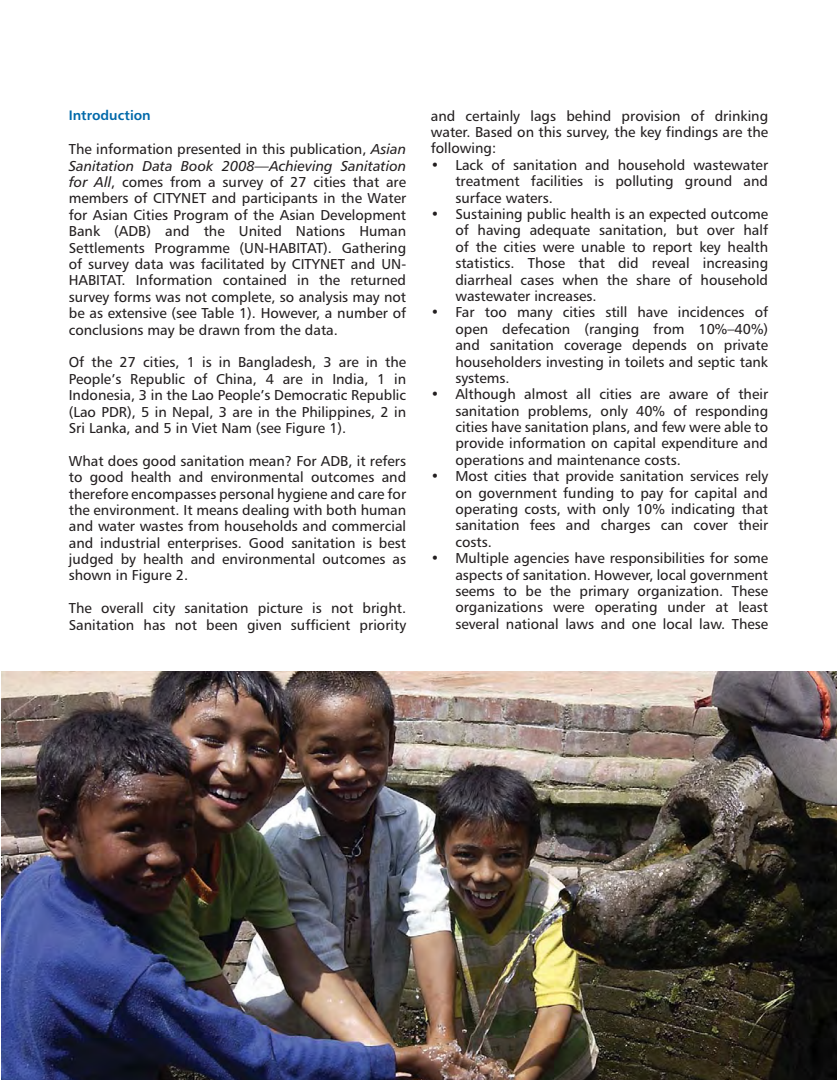
<style>
.page{position:relative;width:837px;height:1080px;background:#fff}
.page>*{position:absolute;margin:0;border:0;box-sizing:border-box;transform-origin:0 0}
.t1{font:14.4px/16.4px "Humanist 777 BT Roman B";color:#231f20;text-align:justify}
.t2{font:14.4px "Humanist 777 BT Italic B";color:#231f20}
.t3{font:13.65px "Humanist 777 BT Bold B";color:#0069aa}
.s1{font-family:"Humanist 777 BT Italic B"}
</style>
<div class="page">
<img style="left:1px;top:671px;width:836px;height:409px">
<p class="t3" style="left:69px;top:110px;width:84px">Introduction</p>
<p class="t1" style="left:69px;top:142px;width:339px">The information presented in this publication, <span class="s1">Asian</span></p>
<p class="t2" style="left:69px;top:160px;width:339px">Sanitation Data Book 2008—Achieving Sanitation</p>
<p class="t1" style="left:69px;top:175px;width:339px"><span class="s1">for All</span>, comes from a survey of 27 cities that are members of CITYNET and participants in the Water for Asian Cities Program of the Asian Development Bank (ADB) and the United Nations Human Settlements Programme (UN-HABITAT). Gathering of survey data was facilitated by CITYNET and UN-HABITAT. Information contained in the returned survey forms was not complete, so analysis may not be as extensive (see Table 1). However, a number of conclusions may be drawn from the data.</p>
<p class="t1" style="left:69px;top:355px;width:339px">Of the 27 cities, 1 is in Bangladesh, 3 are in the People’s Republic of China, 4 are in India, 1 in Indonesia, 3 in the Lao People’s Democratic Republic (Lao PDR), 5 in Nepal, 3 are in the Philippines, 2 in Sri Lanka, and 5 in Viet Nam (see Figure 1).</p>
<p class="t1" style="left:69px;top:454px;width:339px">What does good sanitation mean? For ADB, it refers to good health and environmental outcomes and therefore encompasses personal hygiene and care for the environment. It means dealing with both human and water wastes from households and commercial and industrial enterprises. Good sanitation is best judged by health and environmental outcomes as shown in Figure 2.</p>
<p class="t1" style="left:69px;top:601px;width:339px">The overall city sanitation picture is not bright.<br>Sanitation has not been given sufficient priority</p>
<p class="t1" style="left:431px;top:109px;width:339px">and certainly lags behind provision of drinking water. Based on this survey, the key findings are the following:</p>
<p class="t1" style="left:455px;top:158px;width:314px;text-align:left">Lack of sanitation and household wastewater treatment facilities is polluting ground and surface waters.<br>Sustaining public health is an expected outcome of having adequate sanitation, but over half of the cities were unable to report key health statistics. Those that did reveal increasing diarrheal cases when the share of household wastewater increases.<br>Far too many cities still have incidences of open defecation (ranging from 10%–40%) and sanitation coverage depends on private householders investing in toilets and septic tank systems.<br>Although almost all cities are aware of their sanitation problems, only 40% of responding cities have sanitation plans, and few were able to provide information on capital expenditure and operations and maintenance costs.<br>Most cities that provide sanitation services rely on government funding to pay for capital and operating costs, with only 10% indicating that sanitation fees and charges can cover their costs.<br>Multiple agencies have responsibilities for some aspects of sanitation. However, local government seems to be the primary organization. These organizations were operating under at least several national laws and one local law. These</p>
<p class="t1" style="left:431px;top:158px;width:10px">•</p>
<p class="t1" style="left:431px;top:207px;width:10px">•</p>
<p class="t1" style="left:431px;top:305px;width:10px">•</p>
<p class="t1" style="left:431px;top:387px;width:10px">•</p>
<p class="t1" style="left:431px;top:469px;width:10px">•</p>
<p class="t1" style="left:431px;top:551px;width:10px">•</p>
</div>
